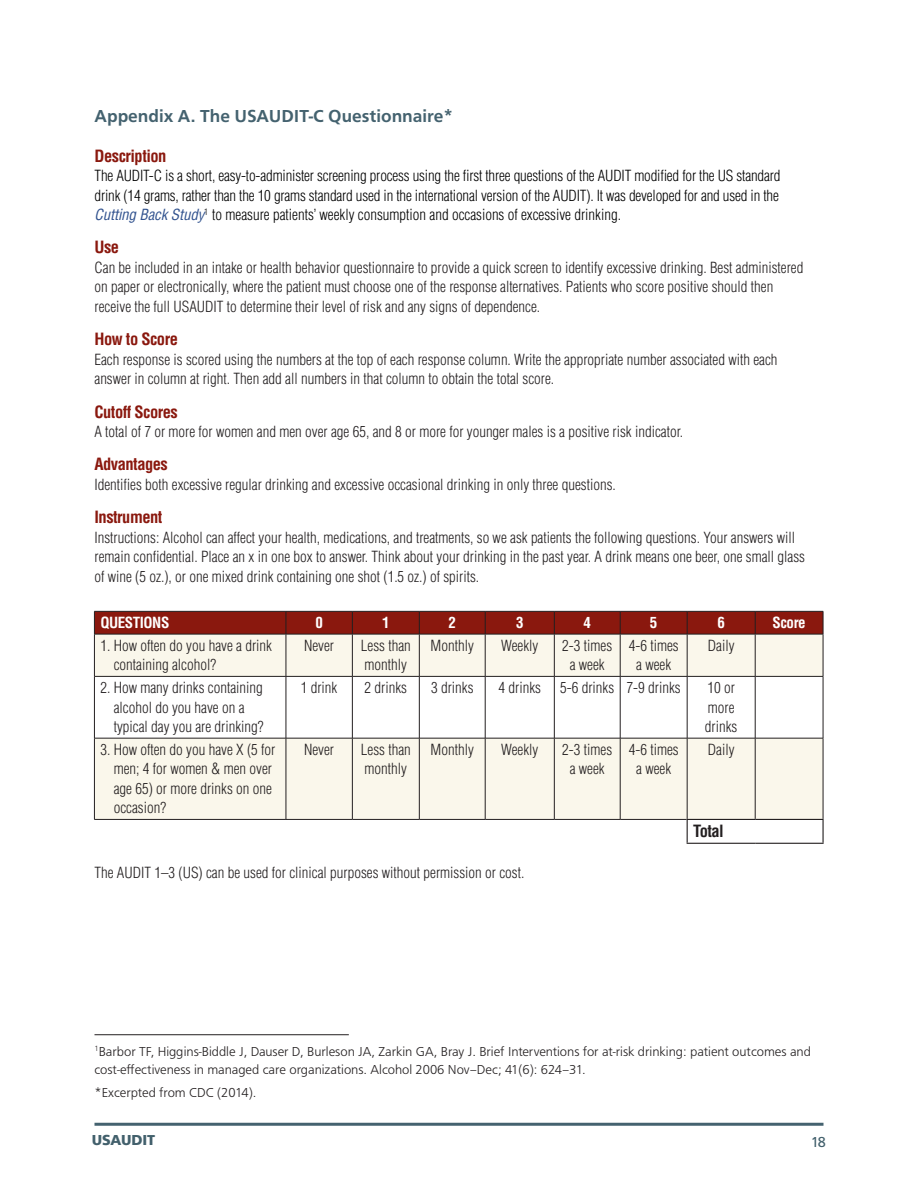
<style>
.page{position:relative;width:918px;height:1188px;background:#fff}
.page>*{position:absolute;margin:0;border:0;box-sizing:border-box;transform-origin:0 0}
.t1{font:700 18px "Carto Gothic Pro";color:#44626f}
.Apdx-A_h2{font:700 condensed 16.5px "Helvetica LT Std";letter-spacing:-.03em;color:#8a180e}
.source{font:700 condensed 16.5px "Helvetica LT Std";letter-spacing:-.03em;color:#231f20}
.Apdx-A_body{font:300 condensed 15px/19.5px "Helvetica LT Std";color:#231f20}
.Apdx-A_body-2{font:300 condensed 15px/19.5px "Helvetica LT Std";color:#000;text-align:justify}
.Apdx-A_h2-2{font:700 condensed 15px "Helvetica LT Std";letter-spacing:-.03em;color:#fff}
.t2{font:900 15px "Carto Gothic Pro";letter-spacing:-.01em;color:#42606c}
.t3{font:15px "Carto Gothic Pro";color:#42606c}
.source-note{font:300 13.5px/18px "Carto Gothic Pro";color:#231f20}
.s1{font-weight:400;font-style:italic;color:#32538f}
</style>
<div class="page">
<hr style="left:94px;top:1123px;width:730px;height:3px;background:#44626f">
<svg style="left:95px;top:635px;width:728px;height:184px;fill:#faf7eb"></svg>
<svg style="left:94px;top:611px;width:730px;height:23px;background:#83180f"></svg>
<hr style="left:94px;top:634px;width:192px;height:1px;background:#231f20">
<hr style="left:94px;top:634px;width:1px;height:42px;background:#231f20">
<hr style="left:286px;top:634px;width:66px;height:1px;background:#231f20">
<hr style="left:286px;top:634px;width:1px;height:42px;background:#231f20">
<hr style="left:352px;top:634px;width:67px;height:1px;background:#231f20">
<hr style="left:352px;top:634px;width:1px;height:42px;background:#231f20">
<hr style="left:419px;top:634px;width:66px;height:1px;background:#231f20">
<hr style="left:419px;top:634px;width:1px;height:42px;background:#231f20">
<hr style="left:485px;top:634px;width:69px;height:1px;background:#231f20">
<hr style="left:485px;top:634px;width:1px;height:42px;background:#231f20">
<hr style="left:554px;top:634px;width:66px;height:1px;background:#231f20">
<hr style="left:554px;top:634px;width:1px;height:42px;background:#231f20">
<hr style="left:620px;top:634px;width:67px;height:1px;background:#231f20">
<hr style="left:620px;top:634px;width:1px;height:42px;background:#231f20">
<hr style="left:687px;top:634px;width:68px;height:1px;background:#231f20">
<hr style="left:687px;top:634px;width:1px;height:42px;background:#231f20">
<hr style="left:755px;top:634px;width:68px;height:1px;background:#231f20">
<hr style="left:755px;top:634px;width:1px;height:42px;background:#231f20">
<hr style="left:823px;top:634px;width:1px;height:42px;background:#231f20">
<hr style="left:94px;top:676px;width:192px;height:1px;background:#231f20">
<hr style="left:94px;top:677px;width:1px;height:61px;background:#231f20">
<hr style="left:286px;top:676px;width:66px;height:1px;background:#231f20">
<hr style="left:286px;top:677px;width:1px;height:61px;background:#231f20">
<hr style="left:352px;top:676px;width:67px;height:1px;background:#231f20">
<hr style="left:352px;top:677px;width:1px;height:61px;background:#231f20">
<hr style="left:419px;top:676px;width:66px;height:1px;background:#231f20">
<hr style="left:419px;top:677px;width:1px;height:61px;background:#231f20">
<hr style="left:485px;top:676px;width:69px;height:1px;background:#231f20">
<hr style="left:485px;top:677px;width:1px;height:61px;background:#231f20">
<hr style="left:554px;top:676px;width:66px;height:1px;background:#231f20">
<hr style="left:554px;top:677px;width:1px;height:61px;background:#231f20">
<hr style="left:620px;top:676px;width:67px;height:1px;background:#231f20">
<hr style="left:620px;top:677px;width:1px;height:61px;background:#231f20">
<hr style="left:687px;top:676px;width:68px;height:1px;background:#231f20">
<hr style="left:687px;top:677px;width:1px;height:61px;background:#231f20">
<hr style="left:755px;top:676px;width:68px;height:1px;background:#231f20">
<hr style="left:755px;top:677px;width:1px;height:61px;background:#231f20">
<hr style="left:823px;top:677px;width:1px;height:61px;background:#231f20">
<hr style="left:94px;top:738px;width:192px;height:1px;background:#231f20">
<hr style="left:94px;top:738px;width:1px;height:81px;background:#231f20">
<hr style="left:286px;top:738px;width:66px;height:1px;background:#231f20">
<hr style="left:286px;top:738px;width:1px;height:81px;background:#231f20">
<hr style="left:352px;top:738px;width:67px;height:1px;background:#231f20">
<hr style="left:352px;top:738px;width:1px;height:81px;background:#231f20">
<hr style="left:419px;top:738px;width:66px;height:1px;background:#231f20">
<hr style="left:419px;top:738px;width:1px;height:81px;background:#231f20">
<hr style="left:485px;top:738px;width:69px;height:1px;background:#231f20">
<hr style="left:485px;top:738px;width:1px;height:81px;background:#231f20">
<hr style="left:554px;top:738px;width:66px;height:1px;background:#231f20">
<hr style="left:554px;top:738px;width:1px;height:81px;background:#231f20">
<hr style="left:620px;top:738px;width:67px;height:1px;background:#231f20">
<hr style="left:620px;top:738px;width:1px;height:81px;background:#231f20">
<hr style="left:687px;top:738px;width:68px;height:1px;background:#231f20">
<hr style="left:687px;top:738px;width:1px;height:81px;background:#231f20">
<hr style="left:755px;top:738px;width:68px;height:1px;background:#231f20">
<hr style="left:755px;top:738px;width:1px;height:81px;background:#231f20">
<hr style="left:823px;top:738px;width:1px;height:81px;background:#231f20">
<svg style="left:94px;top:819px;width:728px;height:24px"></svg>
<hr style="left:755px;top:819px;width:69px;height:1px;background:#231f20">
<hr style="left:822px;top:820px;width:2px;height:23px;background:#231f20">
<hr style="left:687px;top:843px;width:68px;height:1px;background:#231f20">
<hr style="left:755px;top:843px;width:69px;height:1px;background:#231f20">
<hr style="left:94px;top:1034px;width:255px;height:1px;background:#231f20">
<p class="t1" style="left:94px;top:105px;width:360px">Appendix A. The USAUDIT-C Questionnaire*</p>
<p class="Apdx-A_h2" style="left:94px;top:145px;width:74px">Description</p>
<p class="Apdx-A_body-2" style="left:94px;top:166px;width:687px">The AUDIT-C is a short, easy-to-administer screening process using the first three questions of the AUDIT modified for the US standard drink (14 grams, rather than the 10 grams standard used in the international version of the AUDIT). It was developed for and used in the <span class="s1">Cutting Back Study</span><sup>1</sup> to measure patients’ weekly consumption and occasions of excessive drinking.</p>
<p class="Apdx-A_h2" style="left:94px;top:237px;width:26px">Use</p>
<p class="Apdx-A_body" style="left:94px;top:258px;width:710px">Can be included in an intake or health behavior questionnaire to provide a quick screen to identify excessive drinking. Best administered on paper or electronically, where the patient must choose one of the response alternatives. Patients who score positive should then receive the full USAUDIT to determine their level of risk and any signs of dependence.</p>
<p class="Apdx-A_h2" style="left:94px;top:329px;width:85px">How to Score</p>
<p class="Apdx-A_body" style="left:94px;top:350px;width:685px">Each response is scored using the numbers at the top of each response column. Write the appropriate number associated with each answer in column at right. Then add all numbers in that column to obtain the total score.</p>
<p class="Apdx-A_h2" style="left:94px;top:401px;width:85px">Cutoff Scores</p>
<p class="Apdx-A_body" style="left:94px;top:422px;width:590px">A total of 7 or more for women and men over age 65, and 8 or more for younger males is a positive risk indicator.</p>
<p class="Apdx-A_h2" style="left:94px;top:454px;width:75px">Advantages</p>
<p class="Apdx-A_body" style="left:94px;top:475px;width:523px">Identifies both excessive regular drinking and excessive occasional drinking in only three questions.</p>
<p class="Apdx-A_h2" style="left:94px;top:507px;width:69px">Instrument</p>
<p class="Apdx-A_body" style="left:94px;top:527px;width:712px">Instructions: Alcohol can affect your health, medications, and treatments, so we ask patients the following questions. Your answers will remain confidential. Place an x in one box to answer. Think about your drinking in the past year. A drink means one beer, one small glass of wine (5 oz.), or one mixed drink containing one shot (1.5 oz.) of spirits.</p>
<p class="Apdx-A_h2-2" style="left:100px;top:613px;width:70px">QUESTIONS</p>
<p class="Apdx-A_h2-2" style="left:315px;top:613px;width:9px">0</p>
<p class="Apdx-A_h2-2" style="left:382px;top:613px;width:9px">1</p>
<p class="Apdx-A_h2-2" style="left:449px;top:613px;width:9px">2</p>
<p class="Apdx-A_h2-2" style="left:516px;top:613px;width:9px">3</p>
<p class="Apdx-A_h2-2" style="left:584px;top:613px;width:9px">4</p>
<p class="Apdx-A_h2-2" style="left:650px;top:613px;width:9px">5</p>
<p class="Apdx-A_h2-2" style="left:717px;top:613px;width:9px">6</p>
<p class="Apdx-A_h2-2" style="left:773px;top:613px;width:35px">Score</p>
<p class="Apdx-A_body" style="left:114px;top:636px;width:160px;text-indent:-13px">1. How often do you have a drink containing alcohol?</p>
<p class="Apdx-A_body" style="left:304px;top:636px;width:32px">Never</p>
<p class="Apdx-A_body" style="left:361px;top:636px;width:51px">Less than monthly</p>
<p class="Apdx-A_body" style="left:431px;top:636px;width:45px">Monthly</p>
<p class="Apdx-A_body" style="left:501px;top:636px;width:39px">Weekly</p>
<p class="Apdx-A_body" style="left:562px;top:636px;width:51px;text-align:center">2-3 times a week</p>
<p class="Apdx-A_body" style="left:629px;top:636px;width:51px;text-align:center">4-6 times a week</p>
<p class="Apdx-A_body" style="left:708px;top:636px;width:28px">Daily</p>
<p class="Apdx-A_body" style="left:114px;top:678px;width:151px;text-indent:-13px">2. How many drinks containing alcohol do you have on a typical day you are drinking?</p>
<p class="Apdx-A_body" style="left:301px;top:678px;width:38px">1 drink</p>
<p class="Apdx-A_body" style="left:365px;top:678px;width:44px">2 drinks</p>
<p class="Apdx-A_body" style="left:431px;top:678px;width:44px">3 drinks</p>
<p class="Apdx-A_body" style="left:499px;top:678px;width:44px">4 drinks</p>
<p class="Apdx-A_body" style="left:560px;top:678px;width:55px">5-6 drinks</p>
<p class="Apdx-A_body" style="left:627px;top:678px;width:56px">7-9 drinks</p>
<p class="Apdx-A_body" style="left:705px;top:678px;width:34px">10 or more drinks</p>
<p class="Apdx-A_body" style="left:114px;top:740px;width:163px;text-indent:-13px">3. How often do you have X (5 for men; 4 for women &amp; men over age 65) or more drinks on one occasion?</p>
<p class="Apdx-A_body" style="left:304px;top:740px;width:32px">Never</p>
<p class="Apdx-A_body" style="left:361px;top:740px;width:51px">Less than monthly</p>
<p class="Apdx-A_body" style="left:431px;top:740px;width:45px">Monthly</p>
<p class="Apdx-A_body" style="left:501px;top:740px;width:39px">Weekly</p>
<p class="Apdx-A_body" style="left:562px;top:740px;width:51px;text-align:center">2-3 times a week</p>
<p class="Apdx-A_body" style="left:629px;top:740px;width:51px;text-align:center">4-6 times a week</p>
<p class="Apdx-A_body" style="left:708px;top:740px;width:28px">Daily</p>
<p class="source" style="left:693px;top:821px;width:32px">Total</p>
<p class="Apdx-A_body" style="left:94px;top:863px;width:431px">The AUDIT 1–3 (US) can be used for clinical purposes without permission or cost.</p>
<p class="source-note" style="left:94px;top:1042px;width:718px"><sup>1</sup>Barbor TF, Higgins-Biddle J, Dauser D, Burleson JA, Zarkin GA, Bray J. Brief Interventions for at-risk drinking: patient outcomes and cost-effectiveness in managed care organizations. Alcohol 2006 Nov–Dec; 41(6): 624–31.</p>
<p class="source-note" style="left:94px;top:1084px;width:163px">*Excerpted from CDC (2014).</p>
<p class="t2" style="left:92px;top:1132px;width:65px">USAUDIT</p>
<p class="t3" style="left:811px;top:1133px;width:17px">18</p>
</div>
